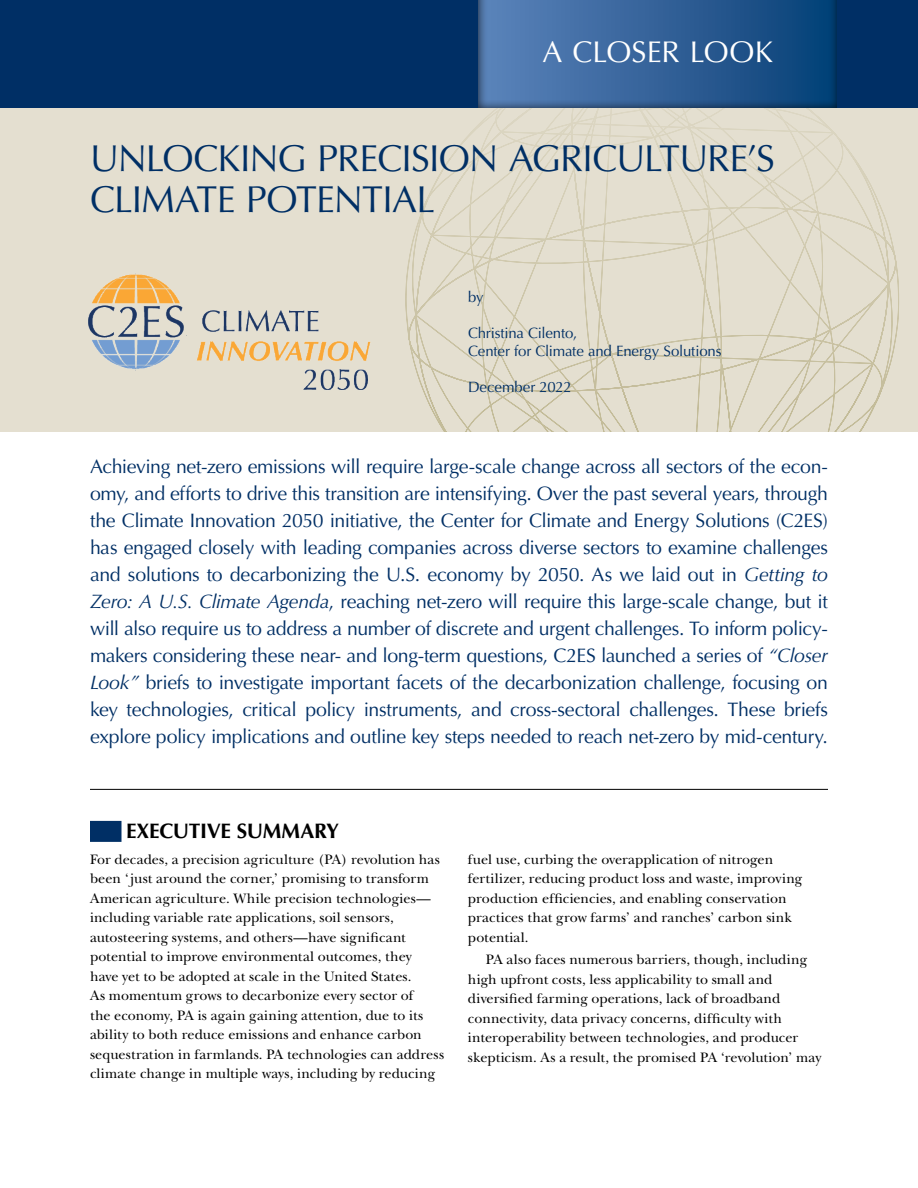
<style>
.page{position:relative;width:918px;height:1188px;background:#fff}
.page>*{position:absolute;margin:0;border:0;box-sizing:border-box;transform-origin:0 0}
.t1{font:37.5px/40.5px "Optima LT Std";letter-spacing:-.02em;color:#002f65}
.t2{font:30px "Optima LT Std";color:#fff}
.t3{font:700 21px "Optima LT Std";letter-spacing:-.015em;color:#000}
.t4{font:19.5px/27px "Optima LT Std";letter-spacing:-.015em;color:#002f65;text-align:justify}
.t5{font:15px/18px "Optima LT Std";letter-spacing:-.01em;color:#002f65}
.t6{font:14.25px/19.5px "New Baskerville Std";letter-spacing:.005em;color:#000}
.s1{font-style:italic}
</style>
<div class="page">
<div style="left:90px;top:821px;width:32px;height:21px;background:#002f65"></div>
<div style="left:0;top:106px;width:918px;height:326px;background:#e4dfd0"></div>
<svg style="left:405px;top:110px;width:494px;height:322px"></svg>
<div style="left:0;top:0;width:918px;height:108px;background:#002f65"></div>
<img style="left:88px;top:273px;width:283px;height:117px">
<div style="left:466px;top:0;width:384px;height:110px;background:#000;opacity:.75"></div>
<hr style="left:90px;top:789px;width:738px;height:1px;background:#000">
<h2 class="t2" style="left:543px;top:35px;width:232px">A CLOSER LOOK</h2>
<h2 class="t2" style="left:624px;top:53px;width:67px">2050</h2>
<h1 class="t1" style="left:90px;top:139px;width:687px">UNLOCKING PRECISION AGRICULTURE’S<br>CLIMATE POTENTIAL</h1>
<p class="t5" style="left:468px;top:288px;width:17px">by</p>
<p class="t5" style="left:468px;top:324px;width:255px">Christina Cilento,<br>Center for Climate and Energy Solutions</p>
<p class="t5" style="left:468px;top:378px;width:105px">December 2022</p>
<p class="t4" style="left:90px;top:453px;width:740px">Achieving net-zero emissions will require large-scale change across all sectors of the econ&shy;omy, and efforts to drive this transition are intensifying. Over the past several years, through the Climate Innovation 2050 initiative, the Center for Climate and Energy Solutions (C2ES) has engaged closely with leading companies across diverse sectors to examine challenges and solutions to decarbonizing the U.S. economy by 2050. As we laid out in <span class="s1">Getting to Zero: A U.S. Climate Agenda</span>, reaching net-zero will require this large-scale change, but it will also require us to address a number of discrete and urgent challenges. To inform policy&shy;makers considering these near- and long-term questions, C2ES launched a series of <span class="s1">“Closer Look”</span> briefs to investigate important facets of the decarbonization challenge, focusing on key technologies, critical policy instruments, and cross-sectoral challenges. These briefs explore policy implications and outline key steps needed to reach net-zero by mid-century.</p>
<h3 class="t3" style="left:126px;top:819px;width:214px">EXECUTIVE SUMMARY</h3>
<p class="t6" style="left:90px;top:849px;width:356px">For decades, a precision agriculture (PA) revolution has been ‘just around the corner,’ promising to transform American agriculture. While precision technologies— including variable rate applications, soil sensors, autosteering systems, and others—have significant potential to improve environmental outcomes, they<br>have yet to be adopted at scale in the United States.<br>As momentum grows to decarbonize every sector of<br>the economy, PA is again gaining attention, due to its ability to both reduce emissions and enhance carbon sequestration in farmlands. PA technologies can address climate change in multiple ways, including by reducing</p>
<p class="t6" style="left:468px;top:849px;width:336px">fuel use, curbing the overapplication of nitrogen fertilizer, reducing product loss and waste, improving production efficiencies, and enabling conservation practices that grow farms’ and ranches’ carbon sink potential.</p>
<p class="t6" style="left:468px;top:950px;width:355px;text-indent:18px">PA also faces numerous barriers, though, including high upfront costs, less applicability to small and diversified farming operations, lack of broadband connectivity, data privacy concerns, difficulty with interoperability between technologies, and producer skepticism. As a result, the promised PA ‘revolution’ may</p>
</div>
